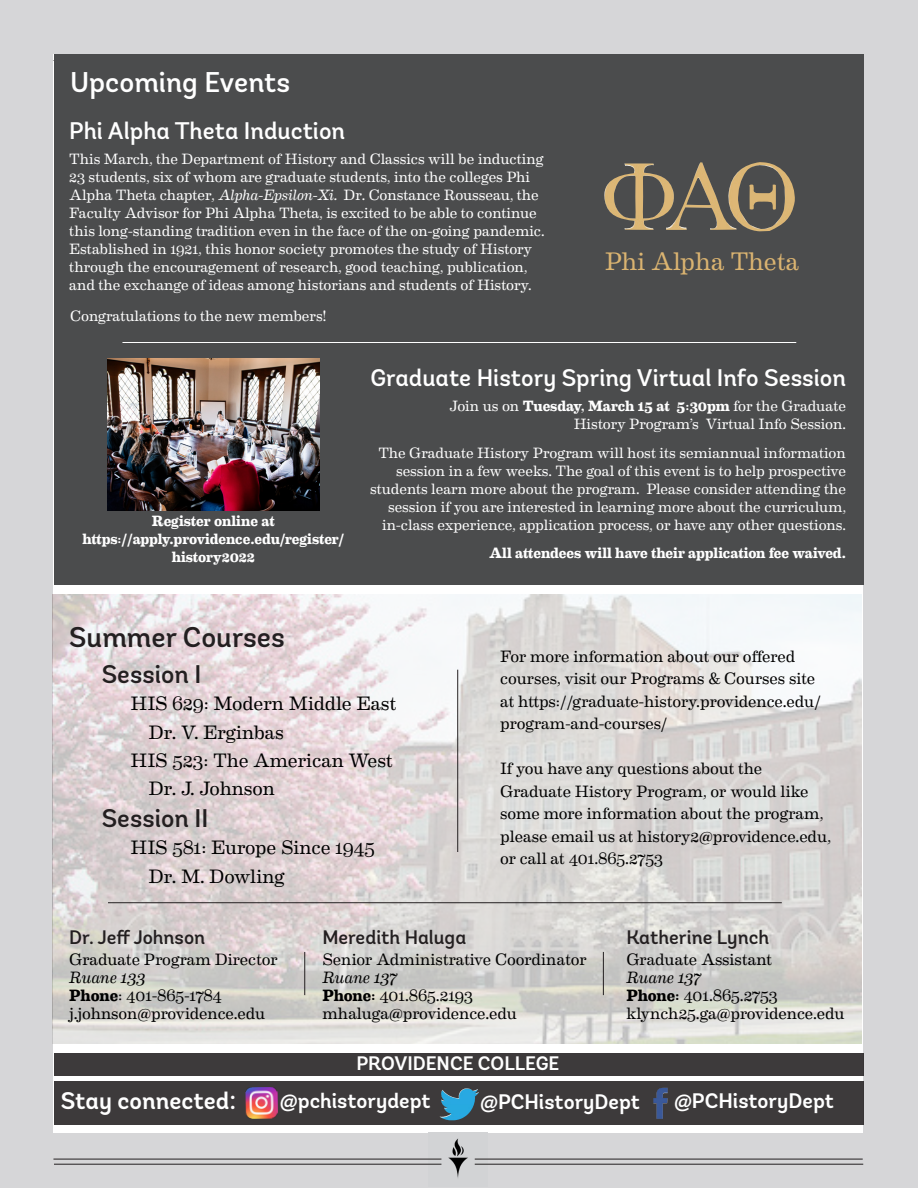
<style>
.page{position:relative;width:918px;height:1188px;background:#d6d6d8}
.page>*{position:absolute;margin:0;border:0;box-sizing:border-box;transform-origin:0 0}
.t1{font:500 28.5px "Andes";color:#fff}
.t2{font:500 28.5px "Andes";color:#231f20}
.t3{font:500 25.5px "Andes";color:#231f20}
.t4{font:25.5px "Eames Century Modern";letter-spacing:-.01em;color:#dbb471}
.t5{font:500 24px "Andes";color:#fff}
.t6{font:600 24px "Andes";color:#fff}
.t7{font:600 21px "Andes";color:#fff}
.t8{font:19.5px "Eames Century Modern";letter-spacing:-.005em;color:#000}
.t9{font:500 19.5px "Andes";color:#231f20}
.t10{font:600 19.5px "Andes";color:#fff}
.t11{font:16.5px/22.5px "Eames Century Modern";letter-spacing:-.005em;color:#000}
.t12{font:italic 16.5px "Eames Century Modern";letter-spacing:-.01em;color:#000}
.t13{font:16.5px "Eames Century Modern";letter-spacing:-.025em;color:#000}
.t14{font:15px/18px "Eames Century Modern";letter-spacing:-.005em;color:#fff}
.t15{font:700 15px/18px "Eames Century Modern";letter-spacing:-.01em;color:#fff;text-align:center}
.s1{font-style:italic}
.s2{font-weight:400}
.s3{font-weight:700}
</style>
<div class="page">
<div style="left:53px;top:55px;width:810px;height:1078px;background:#fff"></div>
<img style="left:52px;top:594px;width:809px;height:449px">
<div style="left:55px;top:1082px;width:809px;height:43px;background:#3d3a3b"></div>
<img style="left:245px;top:1087px;width:33px;height:32px">
<img style="left:653px;top:1088px;width:15px;height:31px">
<img style="left:441px;top:1088px;width:25px;height:26px">
<div style="left:54px;top:1053px;width:809px;height:22px;background:#3d3a3b"></div>
<img style="left:429px;top:1132px;width:59px;height:46px">
<hr style="left:475px;top:1159px;width:388px;height:1px;background:#231f20">
<hr style="left:475px;top:1164px;width:388px;height:1px;background:#231f20">
<hr style="left:53px;top:1159px;width:388px;height:1px;background:#231f20">
<hr style="left:54px;top:1164px;width:387px;height:1px;background:#231f20">
<div style="left:54px;top:54px;width:810px;height:531px;background:#4b4c4d"></div>
<img style="left:604px;top:162px;width:191px;height:69px">
<svg style="left:642px;top:175px;width:23px;height:44px"></svg>
<svg style="left:687px;top:176px;width:24px;height:30px"></svg>
<svg style="left:613px;top:175px;width:23px;height:44px"></svg>
<svg style="left:738px;top:164px;width:48px;height:66px"></svg>
<hr style="left:457px;top:670px;width:1px;height:182px;background:#231f20">
<hr style="left:108px;top:902px;width:674px;height:1px;background:#231f20">
<hr style="left:304px;top:952px;width:1px;height:43px;background:#231f20">
<hr style="left:603px;top:952px;width:1px;height:43px;background:#231f20">
<hr style="left:122px;top:342px;width:674px;height:1px;background:#fff">
<img style="left:107px;top:358px;width:212px;height:152px">
<p class="t1" style="left:70px;top:65px;width:221px">Upcoming Events</p>
<p class="t5" style="left:69px;top:116px;width:277px">Phi Alpha Theta Induction</p>
<p class="t14" style="left:69px;top:149px;width:477px">This March, the Department of History and Classics will be inducting 23 students, six of whom are graduate students, into the colleges Phi Alpha Theta chapter, <span class="s1">Alpha-Epsilon-Xi.</span> Dr. Constance Rousseau, the Faculty Advisor for Phi Alpha Theta, is excited to be able to continue this long-standing tradition even in the face of the on-going pandemic.<br>Established in 1921, this honor society promotes the study of History through the encouragement of research, good teaching, publication, and the exchange of ideas among historians and students of History.</p>
<p class="t14" style="left:70px;top:306px;width:258px">Congratulations to the new members!</p>
<p class="t4" style="left:605px;top:243px;width:196px">Phi Alpha Theta</p>
<p class="t5" style="left:370px;top:363px;width:477px">Graduate History Spring Virtual Info Session</p>
<p class="t15" style="left:152px;top:511px;width:125px">Register online at</p>
<p class="t15" style="left:82px;top:529px;width:263px">https://apply.providence.edu/register/ history2022</p>
<p class="t15" style="left:450px;top:396px;width:398px"><span class="s2">Join us on</span> Tuesday, March 15 at 5:30pm <span class="s2">for the Graduate</span></p>
<p class="t14" style="left:574px;top:414px;width:274px">History Program’s Virtual Info Session.</p>
<p class="t14" style="left:370px;top:443px;width:477px;text-align:right">The Graduate History Program will host its semiannual information session in a few weeks. The goal of this event is to help prospective students learn more about the program. Please consider attending the session if you are interested in learning more about the curriculum,</p>
<p class="t14" style="left:382px;top:515px;width:465px">in-class experience, application process, or have any other questions.</p>
<p class="t15" style="left:489px;top:543px;width:358px">All attendees will have their application fee waived.</p>
<p class="t2" style="left:69px;top:620px;width:217px">Summer Courses</p>
<p class="t3" style="left:102px;top:658px;width:101px">Session I</p>
<p class="t8" style="left:130px;top:689px;width:267px">HIS 629: Modern Middle East</p>
<p class="t8" style="left:148px;top:717px;width:137px">Dr. V. Erginbas</p>
<p class="t8" style="left:130px;top:746px;width:264px">HIS 523: The American West</p>
<p class="t8" style="left:148px;top:774px;width:128px">Dr. J. Johnson</p>
<p class="t3" style="left:102px;top:803px;width:108px">Session II</p>
<p class="t8" style="left:130px;top:833px;width:246px">HIS 581: Europe Since 1945</p>
<p class="t8" style="left:148px;top:862px;width:138px">Dr. M. Dowling</p>
<p class="t11" style="left:500px;top:644px;width:322px">For more information about our offered courses, visit our Programs &amp; Courses site at https://graduate-history.providence.edu/ program-and-courses/</p>
<p class="t11" style="left:500px;top:756px;width:332px">If you have any questions about the Graduate History Program, or would like some more information about the program, please email us at history2@providence.edu, or call at 401.865.2753</p>
<p class="t9" style="left:69px;top:925px;width:137px">Dr. Jeff Johnson</p>
<p class="t11" style="left:69px;top:948px;width:210px">Graduate Program Director</p>
<p class="t12" style="left:69px;top:965px;width:78px">Ruane 133</p>
<p class="t13" style="left:69px;top:983px;width:154px"><span class="s3">Phone</span>: 401-865-1784</p>
<p class="t11" style="left:69px;top:1002px;width:198px">j.johnson@providence.edu</p>
<p class="t9" style="left:322px;top:925px;width:145px">Meredith Haluga</p>
<p class="t11" style="left:322px;top:948px;width:266px">Senior Administrative Coordinator</p>
<p class="t12" style="left:322px;top:965px;width:77px">Ruane 137</p>
<p class="t11" style="left:322px;top:984px;width:152px"><span class="s3">Phone:</span> 401.865.2193</p>
<p class="t11" style="left:322px;top:1002px;width:196px">mhaluga@providence.edu</p>
<p class="t10" style="left:356px;top:1051px;width:205px">PROVIDENCE COLLEGE</p>
<p class="t9" style="left:626px;top:925px;width:144px">Katherine Lynch</p>
<p class="t11" style="left:626px;top:948px;width:147px">Graduate Assistant</p>
<p class="t12" style="left:626px;top:965px;width:77px">Ruane 137</p>
<p class="t11" style="left:626px;top:984px;width:153px"><span class="s3">Phone:</span> 401.865.2753</p>
<p class="t11" style="left:626px;top:1002px;width:220px">klynch25.ga@providence.edu</p>
<p class="t6" style="left:61px;top:1086px;width:177px">Stay connected:</p>
<p class="t7" style="left:280px;top:1088px;width:152px">@pchistorydept</p>
<p class="t7" style="left:480px;top:1089px;width:161px">@PCHistoryDept</p>
<p class="t7" style="left:674px;top:1088px;width:161px">@PCHistoryDept</p>
</div>
